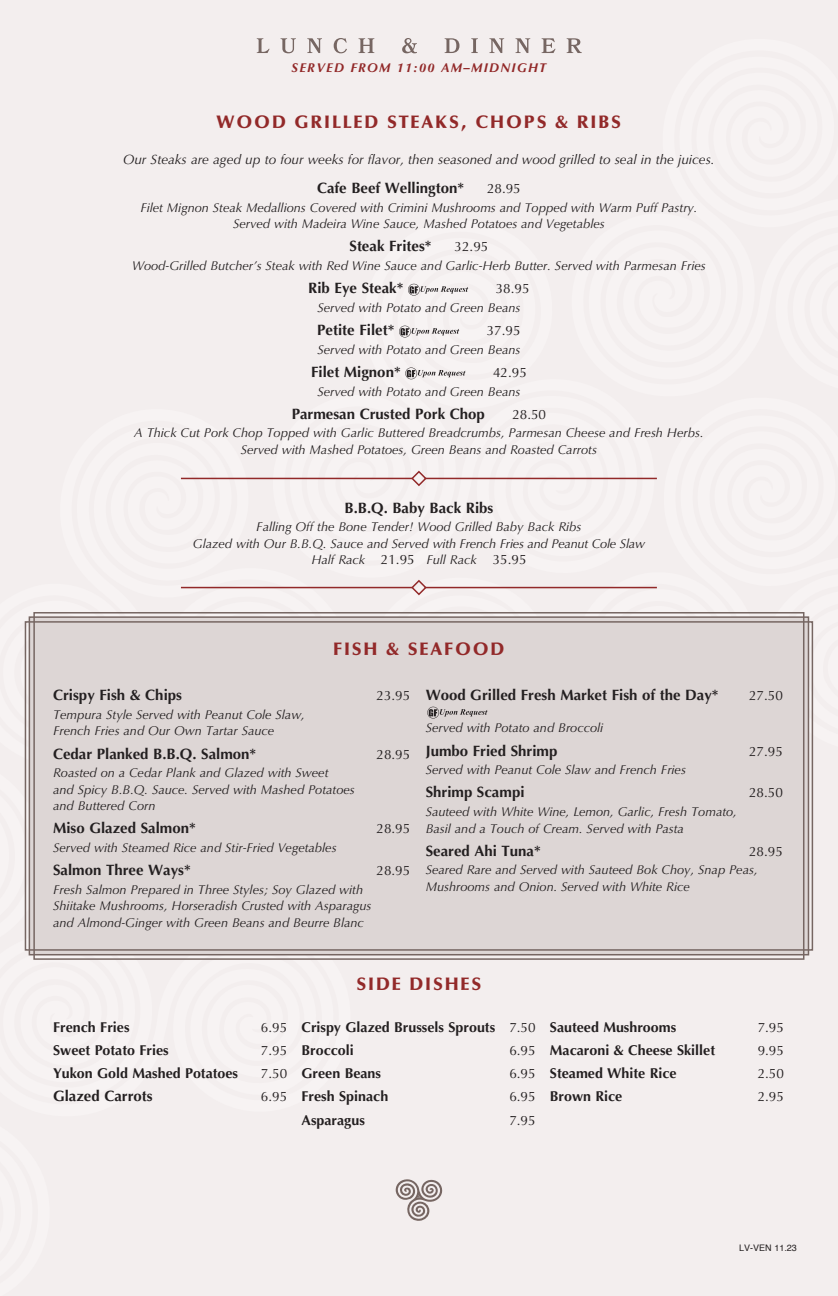
<style>
.page{position:relative;width:838px;height:1296px;background:#fff}
.page>*{position:absolute;margin:0;border:0;box-sizing:border-box;transform-origin:0 0}
.Subhead_1{font:900 18px "Optima LT Pro";letter-spacing:.1em;color:#922929}
.Dish_item{font:700 15px "Optima LT Pro";color:#231f20}
.Description{font:700 15px "Optima LT Pro";color:#231f20}
.Dish_item_Centered{font:700 15px "Optima LT Pro";color:#231f20}
.Dish_item_3_column{font:700 14.25px "Optima LT Pro";color:#231f20}
.Description_Centered{font:italic 13.5px "Optima LT Pro";color:#231f20}
.Dish_item-2{font:13.5px "Optima LT Pro";color:#231f20}
.Dish_item_3_column-2{font:13.5px "Optima LT Pro";color:#231f20}
.Description-2{font:13.5px "Optima LT Pro";color:#231f20}
.Description-3{font:italic 12.75px/16.5px "Optima LT Pro";color:#231f20}
.Description_Centered-2{font:italic 12.75px/16.5px "Optima LT Pro";color:#231f20;text-align:center}
.Description-4{font:italic 700 12.75px "Optima LT Pro";letter-spacing:.1em;color:#922929}
.t1{font:9px "Helvetica";color:#231f20}
.s1{font-style:normal;font-size:13.5px}
.s2{font-weight:400;font-size:13.5px}
</style>
<div class="page">
<div style="left:0;top:0;width:837px;height:1295px;background:#f3eeee"></div>
<svg style="left:53px;top:955px;width:301px;height:5px"></svg>
<svg style="left:569px;top:479px;width:245px;height:280px"></svg>
<svg style="left:395px;top:1179px;width:47px;height:42px"></svg>
<svg style="left:408px;top:284px;width:60px;height:11px"></svg>
<svg style="left:399px;top:325px;width:60px;height:12px"></svg>
<svg style="left:405px;top:367px;width:60px;height:12px"></svg>
<div style="left:29px;top:616px;width:780px;height:339px;background:#ddd6d5;border:2px solid #766662"></div>
<div style="left:25px;top:621px;width:788px;height:329px;border:2px solid #766662"></div>
<div style="left:33px;top:612px;width:771px;height:347px;border:2px solid #766662"></div>
<svg style="left:427px;top:706px;width:60px;height:12px"></svg>
<hr style="left:425px;top:477px;width:232px;height:2px;background:#922929">
<hr style="left:181px;top:477px;width:231px;height:2px;background:#922929">
<svg style="left:410px;top:470px;width:18px;height:16px"></svg>
<hr style="left:425px;top:586px;width:232px;height:2px;background:#922929">
<hr style="left:181px;top:586px;width:231px;height:2px;background:#922929">
<svg style="left:410px;top:580px;width:18px;height:16px"></svg>
<svg style="left:257px;top:38px;width:324px;height:15px"></svg>
<svg style="left:0;top:612px;width:53px;height:684px"></svg>
<p class="Description-4" style="left:291px;top:59px;width:256px">SERVED FROM 11:00 AM–MIDNIGHT</p>
<p class="Subhead_1" style="left:216px;top:110px;width:406px">WOOD GRILLED STEAKS, CHOPS &amp; RIBS</p>
<p class="Description_Centered" style="left:123px;top:151px;width:593px">Our Steaks are aged up to four weeks for flavor, then seasoned and wood grilled to seal in the juices.</p>
<p class="Dish_item" style="left:317px;top:178px;width:148px">Cafe Beef Wellington*</p>
<p class="Dish_item-2" style="left:487px;top:180px;width:35px">28.95</p>
<p class="Description-3" style="left:140px;top:199px;width:558px;text-align:center">Filet Mignon Steak Medallions Covered with Crimini Mushrooms and Topped with Warm Puff Pastry.<br>Served with Madeira Wine Sauce, Mashed Potatoes and Vegetables</p>
<p class="Dish_item" style="left:349px;top:237px;width:84px">Steak Frites*</p>
<p class="Dish_item-2" style="left:454px;top:238px;width:35px">32.95</p>
<p class="Description-3" style="left:132px;top:257px;width:575px">Wood-Grilled Butcher’s Steak with Red Wine Sauce and Garlic-Herb Butter. Served with Parmesan Fries</p>
<p class="Dish_item" style="left:308px;top:278px;width:97px">Rib Eye Steak*</p>
<p class="Dish_item-2" style="left:495px;top:280px;width:35px">38.95</p>
<p class="Description-3" style="left:317px;top:299px;width:204px">Served with Potato and Green Beans</p>
<p class="Dish_item" style="left:317px;top:320px;width:79px">Petite Filet*</p>
<p class="Dish_item-2" style="left:486px;top:322px;width:35px">37.95</p>
<p class="Description-3" style="left:317px;top:341px;width:204px">Served with Potato and Green Beans</p>
<p class="Dish_item" style="left:311px;top:362px;width:91px">Filet Mignon*</p>
<p class="Dish_item-2" style="left:493px;top:364px;width:35px">42.95</p>
<p class="Description-3" style="left:317px;top:383px;width:204px">Served with Potato and Green Beans</p>
<p class="Description" style="left:292px;top:404px;width:195px">Parmesan Crusted Pork Chop</p>
<p class="Description-2" style="left:512px;top:405px;width:35px">28.50</p>
<p class="Description-3" style="left:134px;top:425px;width:570px;text-align:center">A Thick Cut Pork Chop Topped with Garlic Buttered Breadcrumbs, Parmesan Cheese and Fresh Herbs.<br>Served with Mashed Potatoes, Green Beans and Roasted Carrots</p>
<p class="Dish_item_Centered" style="left:344px;top:498px;width:150px">B.B.Q. Baby Back Ribs</p>
<p class="Description_Centered-2" style="left:193px;top:518px;width:453px">Falling Off the Bone Tender! Wood Grilled Baby Back Ribs<br>Glazed with Our B.B.Q. Sauce and Served with French Fries and Peanut Cole Slaw<br>Half Rack <span class="s1">21.95</span> Full Rack <span class="s1">35.95</span></p>
<p class="Subhead_1" style="left:333px;top:638px;width:173px">FISH &amp; SEAFOOD</p>
<p class="Dish_item" style="left:53px;top:685px;width:130px">Crispy Fish &amp; Chips</p>
<p class="Dish_item-2" style="left:376px;top:687px;width:35px">23.95</p>
<p class="Description-3" style="left:53px;top:706px;width:253px">Tempura Style Served with Peanut Cole Slaw,<br>French Fries and Our Own Tartar Sauce</p>
<p class="Dish_item" style="left:53px;top:743px;width:204px">Cedar Planked B.B.Q. Salmon*</p>
<p class="Dish_item-2" style="left:376px;top:745px;width:35px">28.95</p>
<p class="Description-3" style="left:53px;top:764px;width:303px">Roasted on a Cedar Plank and Glazed with Sweet<br>and Spicy B.B.Q. Sauce. Served with Mashed Potatoes and Buttered Corn</p>
<p class="Dish_item" style="left:53px;top:818px;width:144px">Miso Glazed Salmon*</p>
<p class="Dish_item-2" style="left:376px;top:820px;width:35px">28.95</p>
<p class="Description-3" style="left:53px;top:839px;width:285px">Served with Steamed Rice and Stir-Fried Vegetables</p>
<p class="Dish_item" style="left:53px;top:860px;width:139px">Salmon Three Ways*</p>
<p class="Dish_item-2" style="left:376px;top:862px;width:35px">28.95</p>
<p class="Description-3" style="left:53px;top:881px;width:320px">Fresh Salmon Prepared in Three Styles; Soy Glazed with<br>Shiitake Mushrooms, Horseradish Crusted with Asparagus and Almond-Ginger with Green Beans and Beurre Blanc</p>
<p class="Dish_item" style="left:425px;top:685px;width:294px">Wood Grilled Fresh Market Fish of the Day*</p>
<p class="Dish_item-2" style="left:749px;top:687px;width:35px">27.50</p>
<p class="Description-3" style="left:425px;top:719px;width:179px">Served with Potato and Broccoli</p>
<p class="Dish_item" style="left:425px;top:740px;width:133px">Jumbo Fried Shrimp</p>
<p class="Dish_item-2" style="left:749px;top:742px;width:35px">27.95</p>
<p class="Description-3" style="left:425px;top:761px;width:262px">Served with Peanut Cole Slaw and French Fries</p>
<p class="Dish_item" style="left:425px;top:782px;width:100px">Shrimp Scampi</p>
<p class="Dish_item-2" style="left:749px;top:784px;width:35px">28.50</p>
<p class="Description-3" style="left:425px;top:803px;width:312px">Sauteed with White Wine, Lemon, Garlic, Fresh Tomato,<br>Basil and a Touch of Cream. Served with Pasta</p>
<p class="Dish_item" style="left:425px;top:840px;width:117px">Seared Ahi Tuna*</p>
<p class="Dish_item-2" style="left:749px;top:842px;width:35px">28.95</p>
<p class="Description-3" style="left:425px;top:861px;width:333px">Seared Rare and Served with Sauteed Bok Choy, Snap Peas,<br>Mushrooms and Onion. Served with White Rice</p>
<p class="Dish_item_3_column" style="left:53px;top:1017px;width:78px">French Fries</p>
<p class="Dish_item_3_column-2" style="left:261px;top:1018px;width:28px">6.95</p>
<p class="Dish_item_3_column" style="left:53px;top:1040px;width:117px">Sweet Potato Fries</p>
<p class="Dish_item_3_column-2" style="left:261px;top:1041px;width:28px">7.95</p>
<p class="Dish_item_3_column" style="left:53px;top:1063px;width:186px">Yukon Gold Mashed Potatoes</p>
<p class="Dish_item_3_column-2" style="left:261px;top:1064px;width:28px">7.50</p>
<p class="Dish_item" style="left:53px;top:1086px;width:101px">Glazed Carrots</p>
<p class="Dish_item-2" style="left:261px;top:1087px;width:28px">6.95</p>
<p class="Subhead_1" style="left:356px;top:972px;width:126px">SIDE DISHES</p>
<p class="Dish_item_3_column" style="left:301px;top:1017px;width:236px">Crispy Glazed Brussels Sprouts <span class="s2">7.50</span></p>
<p class="Dish_item_3_column" style="left:301px;top:1040px;width:54px">Broccoli</p>
<p class="Dish_item_3_column-2" style="left:509px;top:1041px;width:28px">6.95</p>
<p class="Dish_item_3_column" style="left:301px;top:1063px;width:81px">Green Beans</p>
<p class="Dish_item_3_column-2" style="left:509px;top:1064px;width:28px">6.95</p>
<p class="Dish_item_3_column" style="left:301px;top:1087px;width:88px">Fresh Spinach</p>
<p class="Dish_item_3_column-2" style="left:509px;top:1087px;width:28px">6.95</p>
<p class="Dish_item_3_column" style="left:301px;top:1110px;width:65px">Asparagus</p>
<p class="Dish_item_3_column-2" style="left:509px;top:1111px;width:28px">7.95</p>
<p class="Dish_item_3_column" style="left:550px;top:1017px;width:128px">Sauteed Mushrooms</p>
<p class="Dish_item_3_column-2" style="left:757px;top:1018px;width:28px">7.95</p>
<p class="Dish_item_3_column" style="left:550px;top:1040px;width:167px">Macaroni &amp; Cheese Skillet</p>
<p class="Dish_item_3_column-2" style="left:757px;top:1041px;width:28px">9.95</p>
<p class="Dish_item_3_column" style="left:550px;top:1063px;width:128px">Steamed White Rice</p>
<p class="Dish_item_3_column-2" style="left:757px;top:1064px;width:28px">2.50</p>
<p class="Dish_item_3_column" style="left:550px;top:1087px;width:74px">Brown Rice</p>
<p class="Dish_item_3_column-2" style="left:757px;top:1087px;width:28px">2.95</p>
<p class="t1" style="left:739px;top:1240px;width:59px">LV-VEN 11.23</p>
</div>
